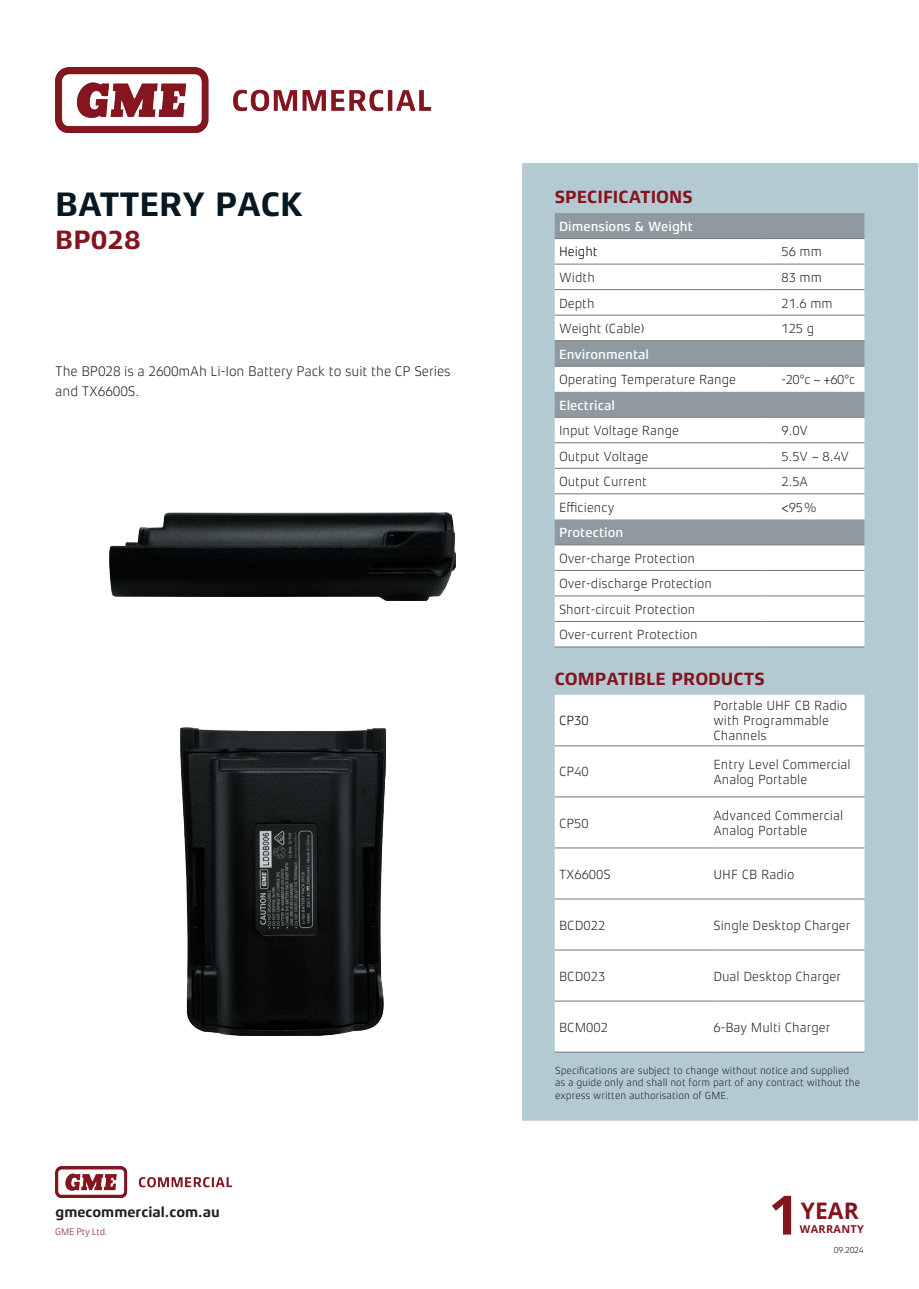
<style>
.page{position:relative;width:919px;height:1289px;background:#fff}
.page>*{position:absolute;margin:0;border:0;box-sizing:border-box;transform-origin:0 0}
.t1{font:700 54.3px "Open Sans";color:#84151f}
.t2{font:700 34.5px "Xenois Sans Pro";letter-spacing:-.01em;color:#071822}
.t3{font:700 27px "Xenois Sans Pro";color:#84151f}
.t4{font:700 22.8px "Open Sans";color:#84151f}
.t5{font:700 18px "Xenois Sans Pro";color:#84151f}
.t6{font:700 14.55px "Xenois Sans Pro";color:#231f20}
.BodyText{font:300 14.25px "Xenois Sans Pro";letter-spacing:-.01em;color:#231f20}
.t7{font:300 13.5px/15px "Xenois Sans Pro";color:#231f20}
.t8{font:500 13.5px "Xenois Sans Pro";color:#fff}
.t9{font:300 13.5px "Xenois Sans Pro";color:#000}
.t10{font:700 10.8px "Open Sans";letter-spacing:.03em;color:#84151f}
.BodyText-2{font:300 10.5px/12.6px "Xenois Sans Pro";color:#231f20}
.t11{font:300 9.75px "Xenois Sans Pro";letter-spacing:-.03em;color:#84151f}
.t12{font:300 9px "Xenois Sans Pro";letter-spacing:-.03em;color:#071822}
</style>
<div class="page">
<img style="left:55px;top:68px;width:377px;height:64px">
<img style="left:55px;top:1166px;width:178px;height:31px">
<div style="left:521px;top:162px;width:397px;height:959px;background:#b4cad2"></div>
<img style="left:110px;top:512px;width:346px;height:88px">
<div style="left:554px;top:213px;width:310px;height:25px;background:#8f9aa0"></div>
<svg style="left:554px;top:239px;width:310px;height:407px;background:#e7eaeb"></svg>
<hr style="left:554px;top:238px;width:210px;height:1px;background:#72767c">
<hr style="left:764px;top:238px;width:100px;height:1px;background:#72767c">
<hr style="left:554px;top:264px;width:210px;height:1px;background:#72767c">
<hr style="left:764px;top:264px;width:100px;height:1px;background:#72767c">
<hr style="left:554px;top:289px;width:210px;height:1px;background:#72767c">
<hr style="left:764px;top:289px;width:100px;height:1px;background:#72767c">
<hr style="left:554px;top:315px;width:210px;height:1px;background:#72767c">
<hr style="left:764px;top:315px;width:100px;height:1px;background:#72767c">
<hr style="left:554px;top:340px;width:210px;height:1px;background:#72767c">
<hr style="left:764px;top:340px;width:100px;height:1px;background:#72767c">
<hr style="left:554px;top:366px;width:210px;height:1px;background:#72767c">
<hr style="left:764px;top:366px;width:100px;height:1px;background:#72767c">
<hr style="left:554px;top:417px;width:210px;height:1px;background:#72767c">
<hr style="left:764px;top:417px;width:100px;height:1px;background:#72767c">
<hr style="left:554px;top:442px;width:210px;height:1px;background:#72767c">
<hr style="left:764px;top:442px;width:100px;height:1px;background:#72767c">
<hr style="left:554px;top:468px;width:210px;height:1px;background:#72767c">
<hr style="left:764px;top:468px;width:100px;height:1px;background:#72767c">
<hr style="left:554px;top:493px;width:210px;height:1px;background:#72767c">
<hr style="left:764px;top:493px;width:100px;height:1px;background:#72767c">
<hr style="left:554px;top:544px;width:210px;height:1px;background:#72767c">
<hr style="left:764px;top:544px;width:100px;height:1px;background:#72767c">
<hr style="left:554px;top:570px;width:210px;height:1px;background:#72767c">
<hr style="left:764px;top:570px;width:100px;height:1px;background:#72767c">
<hr style="left:554px;top:595px;width:210px;height:1px;background:#72767c">
<hr style="left:764px;top:595px;width:100px;height:1px;background:#72767c">
<hr style="left:554px;top:621px;width:210px;height:1px;background:#72767c">
<hr style="left:764px;top:621px;width:100px;height:1px;background:#72767c">
<hr style="left:554px;top:646px;width:210px;height:1px;background:#72767c">
<hr style="left:764px;top:646px;width:100px;height:1px;background:#72767c">
<div style="left:554px;top:694px;width:310px;height:357px;background:#fff"></div>
<hr style="left:554px;top:745px;width:159px;height:1px;background:#72767c">
<hr style="left:713px;top:745px;width:151px;height:1px;background:#72767c">
<hr style="left:554px;top:796px;width:159px;height:1px;background:#72767c">
<hr style="left:713px;top:796px;width:151px;height:1px;background:#72767c">
<hr style="left:554px;top:847px;width:159px;height:1px;background:#72767c">
<hr style="left:713px;top:847px;width:151px;height:1px;background:#72767c">
<hr style="left:554px;top:898px;width:159px;height:1px;background:#72767c">
<hr style="left:713px;top:898px;width:151px;height:1px;background:#72767c">
<hr style="left:554px;top:949px;width:159px;height:1px;background:#72767c">
<hr style="left:713px;top:949px;width:151px;height:1px;background:#72767c">
<hr style="left:554px;top:1000px;width:159px;height:1px;background:#72767c">
<hr style="left:713px;top:1000px;width:151px;height:1px;background:#72767c">
<hr style="left:554px;top:1051px;width:159px;height:1px;background:#72767c">
<hr style="left:713px;top:1051px;width:151px;height:1px;background:#72767c">
<img style="left:180px;top:727px;width:205px;height:307px">
<p class="t2" style="left:55px;top:184px;width:249px">BATTERY PACK</p>
<p class="t3" style="left:55px;top:224px;width:87px">BP028</p>
<p class="BodyText" style="left:55px;top:363px;width:397px">The BP028 is a 2600mAh Li-Ion Battery Pack to suit the CP Series</p>
<p class="BodyText" style="left:55px;top:383px;width:85px">and TX6600S.</p>
<p class="t5" style="left:554px;top:186px;width:139px">SPECIFICATIONS</p>
<p class="t8" style="left:559px;top:218px;width:135px">Dimensions &amp; Weight</p>
<p class="t9" style="left:559px;top:244px;width:40px">Height</p>
<p class="t7" style="left:781px;top:244px;width:42px">56 mm</p>
<p class="t7" style="left:559px;top:270px;width:37px">Width</p>
<p class="t7" style="left:781px;top:270px;width:42px">83 mm</p>
<p class="t7" style="left:559px;top:295px;width:37px">Depth</p>
<p class="t7" style="left:781px;top:295px;width:53px">21.6 mm</p>
<p class="t7" style="left:559px;top:321px;width:87px">Weight (Cable)</p>
<p class="t7" style="left:781px;top:321px;width:34px">125 g</p>
<p class="t8" style="left:559px;top:346px;width:92px">Environmental</p>
<p class="t7" style="left:559px;top:372px;width:179px">Operating Temperature Range</p>
<p class="t7" style="left:781px;top:372px;width:75px">-20°c ~ +60°c</p>
<p class="t8" style="left:559px;top:397px;width:57px">Electrical</p>
<p class="t7" style="left:559px;top:423px;width:122px">Input Voltage Range</p>
<p class="t7" style="left:781px;top:423px;width:28px">9.0V</p>
<p class="t7" style="left:559px;top:448px;width:91px">Output Voltage</p>
<p class="t7" style="left:781px;top:448px;width:69px">5.5V ~ 8.4V</p>
<p class="t7" style="left:559px;top:474px;width:90px">Output Current</p>
<p class="t7" style="left:781px;top:474px;width:28px">2.5A</p>
<p class="t7" style="left:559px;top:499px;width:57px">Efficiency</p>
<p class="t7" style="left:781px;top:499px;width:38px">&lt;95%</p>
<p class="t8" style="left:559px;top:525px;width:66px">Protection</p>
<p class="t7" style="left:559px;top:550px;width:138px">Over-charge Protection</p>
<p class="t7" style="left:559px;top:576px;width:154px">Over-discharge Protection</p>
<p class="t7" style="left:559px;top:601px;width:138px">Short-circuit Protection</p>
<p class="t7" style="left:559px;top:627px;width:140px">Over-current Protection</p>
<p class="t5" style="left:554px;top:668px;width:211px">COMPATIBLE PRODUCTS</p>
<p class="t9" style="left:559px;top:713px;width:31px">CP30</p>
<p class="t7" style="left:713px;top:698px;width:135px">Portable UHF CB Radio with Programmable<br>Channels</p>
<p class="t7" style="left:559px;top:764px;width:31px">CP40</p>
<p class="t7" style="left:713px;top:757px;width:139px">Entry Level Commercial<br>Analog Portable</p>
<p class="t7" style="left:559px;top:815px;width:31px">CP50</p>
<p class="t7" style="left:713px;top:808px;width:131px">Advanced Commercial<br>Analog Portable</p>
<p class="t7" style="left:559px;top:866px;width:53px">TX6600S</p>
<p class="t7" style="left:713px;top:866px;width:82px">UHF CB Radio</p>
<p class="t7" style="left:559px;top:917px;width:48px">BCD022</p>
<p class="t7" style="left:713px;top:917px;width:138px">Single Desktop Charger</p>
<p class="t7" style="left:559px;top:968px;width:48px">BCD023</p>
<p class="t7" style="left:713px;top:968px;width:129px">Dual Desktop Charger</p>
<p class="t7" style="left:559px;top:1019px;width:51px">BCM002</p>
<p class="t7" style="left:713px;top:1019px;width:119px">6-Bay Multi Charger</p>
<p class="BodyText-2" style="left:555px;top:1063px;width:306px">Specifications are subject to change without notice and supplied as a guide only and shall not form part of any contract without the express written authorisation of GME.</p>
<p class="t1" style="left:768px;top:1176px;width:32px">1</p>
<p class="t4" style="left:800px;top:1194px;width:59px">YEAR</p>
<p class="t6" style="left:55px;top:1203px;width:166px">gmecommercial.com.au</p>
<p class="t11" style="left:55px;top:1225px;width:54px">GME Pty Ltd.</p>
<p class="t10" style="left:799px;top:1220px;width:65px">WARRANTY</p>
<p class="t12" style="left:833px;top:1244px;width:31px">09.2024</p>
</div>
